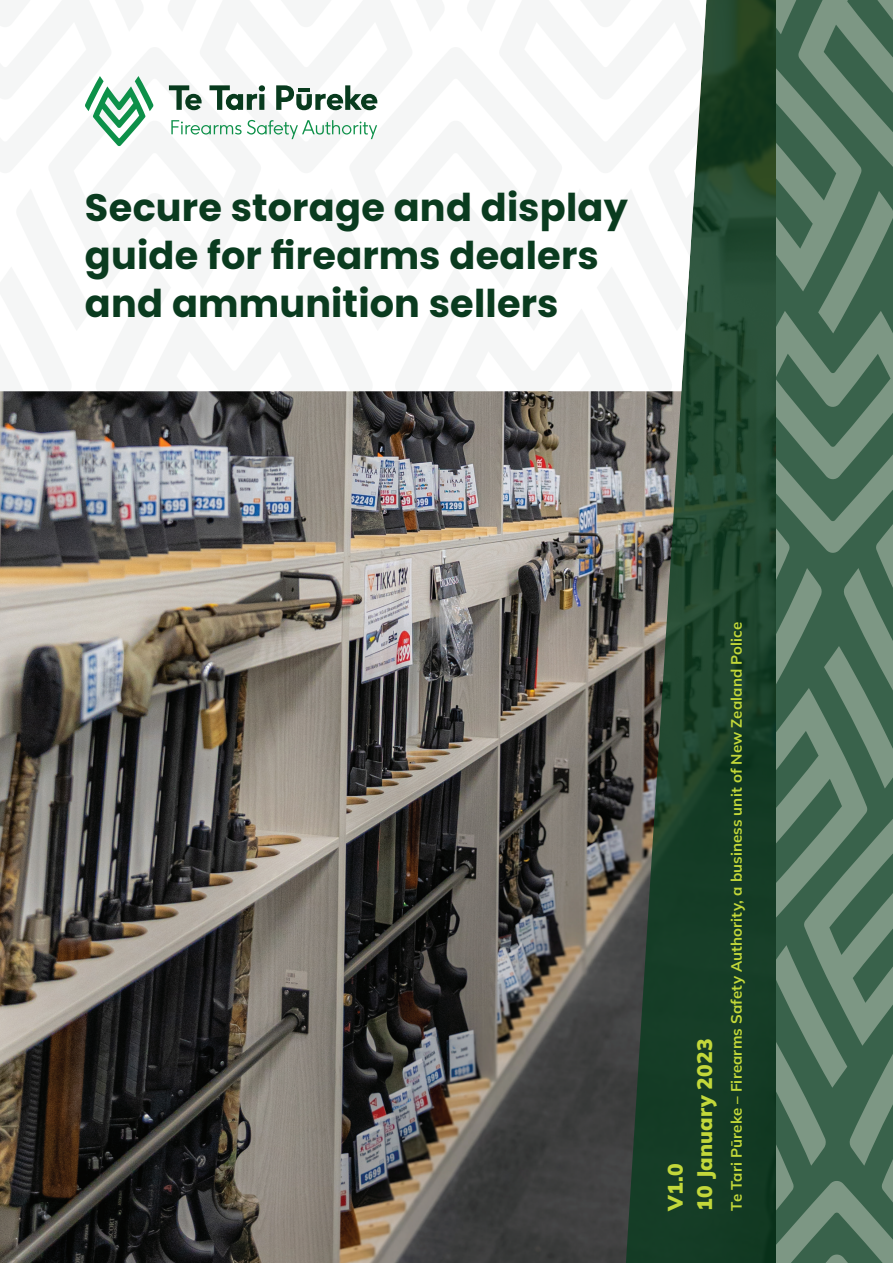
<style>
.page{position:relative;width:893px;height:1263px;background:#fff}
.page>*{position:absolute;margin:0;border:0;box-sizing:border-box;transform-origin:0 0}
.t1{font:700 38.25px/48px "Poppins";letter-spacing:.005em;color:#0a3b1f}
.t2{font:900 21px/29.5px "Mulish";letter-spacing:.005em;color:#c3d83a}
.t3{font:700 15px "Mulish";letter-spacing:.01em;color:#c3d839}
</style>
<div class="page">
<img style="left:0;top:391px;width:625px;height:872px">
<svg style="left:625px;top:0;width:151px;height:1263px;background:#284732"></svg>
<svg style="left:85px;top:0;width:621px;height:391px"></svg>
<hr style="left:298px;top:88px;width:12px;height:4px;background:#083b1e">
<svg style="left:776px;top:0;width:117px;height:1263px;background:#587a65"></svg>
<h1 class="t1" style="left:85px;top:184px;width:544px">Secure storage and display guide for firearms dealers and ammunition sellers</h1>
<h2 class="t2" style="left:660px;top:1210px;width:173px;rotate:-90deg">V1.0<br>10 January 2023</h2>
<p class="t3" style="left:726px;top:1210px;width:590px;rotate:-90deg">Te Tari Pūreke – Firearms Safety Authority, a business unit of New Zealand Police</p>
</div>
